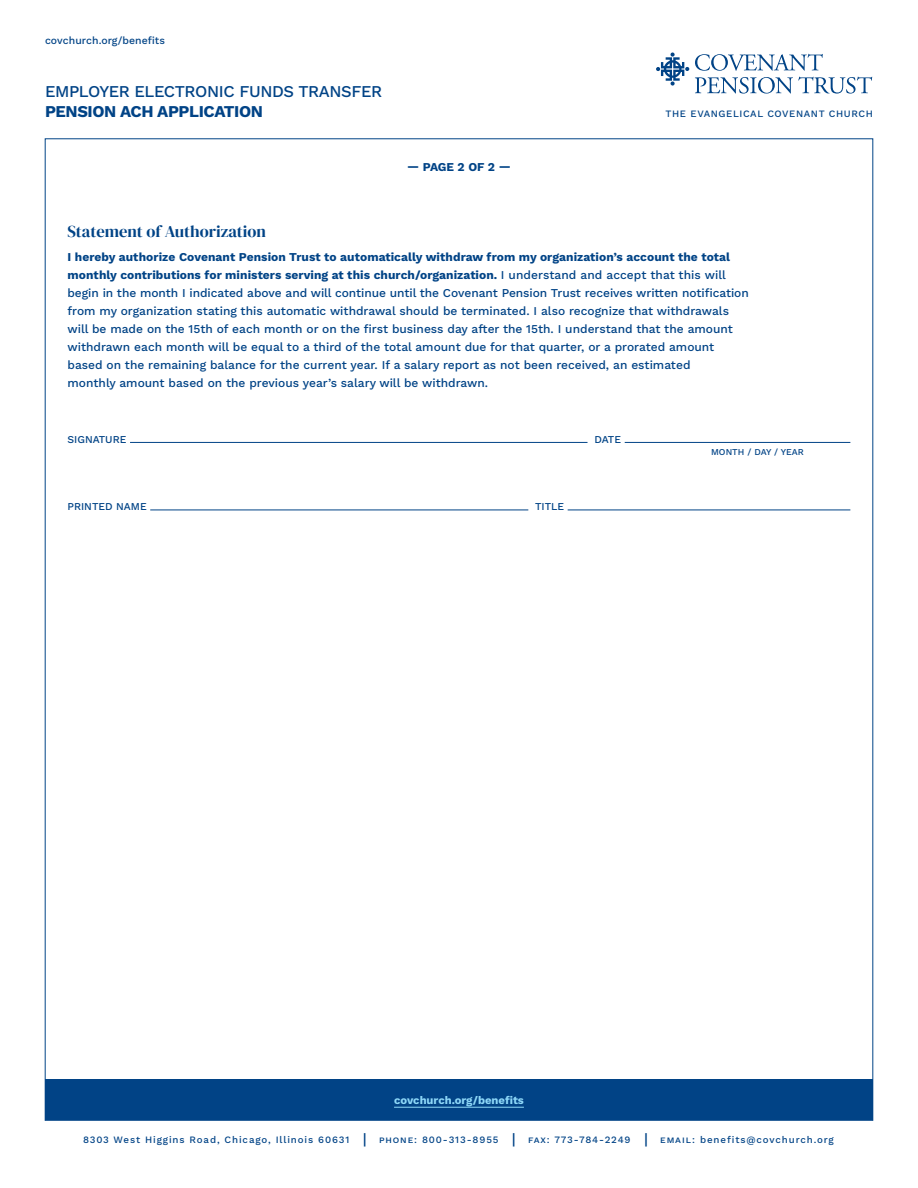
<style>
.page{position:relative;width:918px;height:1188px;background:#fff}
.page>*{position:absolute;margin:0;border:0;box-sizing:border-box;transform-origin:0 0}
.t1{font:500 16.5px "Work Sans";letter-spacing:-.025em;color:#014386}
.t2{font:16.5px "DM Serif Display";color:#014386}
.t3{font:700 16.5px "Work Sans";letter-spacing:-.025em;color:#014386}
.t4{font:500 12px/18px "Work Sans";color:#014386}
.t5{font:700 12px "Work Sans";letter-spacing:-.01em;color:#014386}
.t6{font:700 11.25px "Work Sans";color:#8ed8f8}
.t7{font:500 10.5px "Work Sans";color:#014386}
.t8{font:500 9.75px "Work Sans";letter-spacing:.09em;color:#014386}
.t9{font:500 9.75px "Work Sans";letter-spacing:.06em;color:#014386}
.t10{font:500 9px "Work Sans";color:#014386}
.s1{font-weight:700}
.s2{font-size:15px}
</style>
<div class="page">
<svg style="left:656px;top:53px;width:33px;height:33px"></svg>
<svg style="left:695px;top:54px;width:128px;height:17px"></svg>
<svg style="left:695px;top:77px;width:177px;height:17px"></svg>
<div style="left:45px;top:1080px;width:828px;height:40px;background:#014386"></div>
<hr style="left:394px;top:1107px;width:130px;height:1px;background:#8ed8f8">
<hr style="left:130px;top:442px;width:458px;height:1px;background:#014386">
<hr style="left:625px;top:442px;width:225px;height:1px;background:#014386">
<hr style="left:150px;top:510px;width:378px;height:1px;background:#014386">
<hr style="left:568px;top:510px;width:282px;height:1px;background:#014386">
<p class="t7" style="left:45px;top:32px;width:122px">covchurch.org/benefits</p>
<h1 class="t1" style="left:45px;top:79px;width:339px">EMPLOYER ELECTRONIC FUNDS TRANSFER</h1>
<h1 class="t3" style="left:45px;top:99px;width:219px">PENSION ACH APPLICATION</h1>
<p class="t5" style="left:407px;top:158px;width:105px">— PAGE 2 OF 2 —</p>
<p class="t9" style="left:666px;top:106px;width:209px">THE EVANGELICAL COVENANT CHURCH</p>
<h1 class="t2" style="left:68px;top:222px;width:200px">Statement of Authorization</h1>
<p class="t4" style="left:68px;top:248px;width:683px"><span class="s1">I hereby authorize Covenant Pension Trust to automatically withdraw from my organization’s account the total monthly contributions for ministers serving at this church/organization.</span> I understand and accept that this will begin in the month I indicated above and will continue until the Covenant Pension Trust receives written notification from my organization stating this automatic withdrawal should be terminated. I also recognize that withdrawals will be made on the 15th of each month or on the first business day after the 15th. I understand that the amount withdrawn each month will be equal to a third of the total amount due for that quarter, or a prorated amount based on the remaining balance for the current year. If a salary report as not been received, an estimated<br>monthly amount based on the previous year’s salary will be withdrawn.</p>
<p class="t7" style="left:68px;top:431px;width:60px">SIGNATURE</p>
<p class="t7" style="left:595px;top:431px;width:28px">DATE</p>
<p class="t7" style="left:68px;top:499px;width:81px">PRINTED NAME</p>
<p class="t7" style="left:535px;top:499px;width:31px">TITLE</p>
<p class="t10" style="left:711px;top:445px;width:94px">MONTH / DAY / YEAR</p>
<p class="t6" style="left:394px;top:1092px;width:131px">covchurch.org/benefits</p>
<p class="t8" style="left:83px;top:1132px;width:285px">8303 West Higgins Road, Chicago, Illinois 60631 <span class="s2">|</span></p>
<p class="t8" style="left:379px;top:1132px;width:138px">phone: 800-313-8955 <span class="s2">|</span></p>
<p class="t8" style="left:528px;top:1132px;width:121px">fax: 773-784-2249 <span class="s2">|</span></p>
<p class="t8" style="left:660px;top:1132px;width:175px">email: benefits@covchurch.org</p>
</div>
